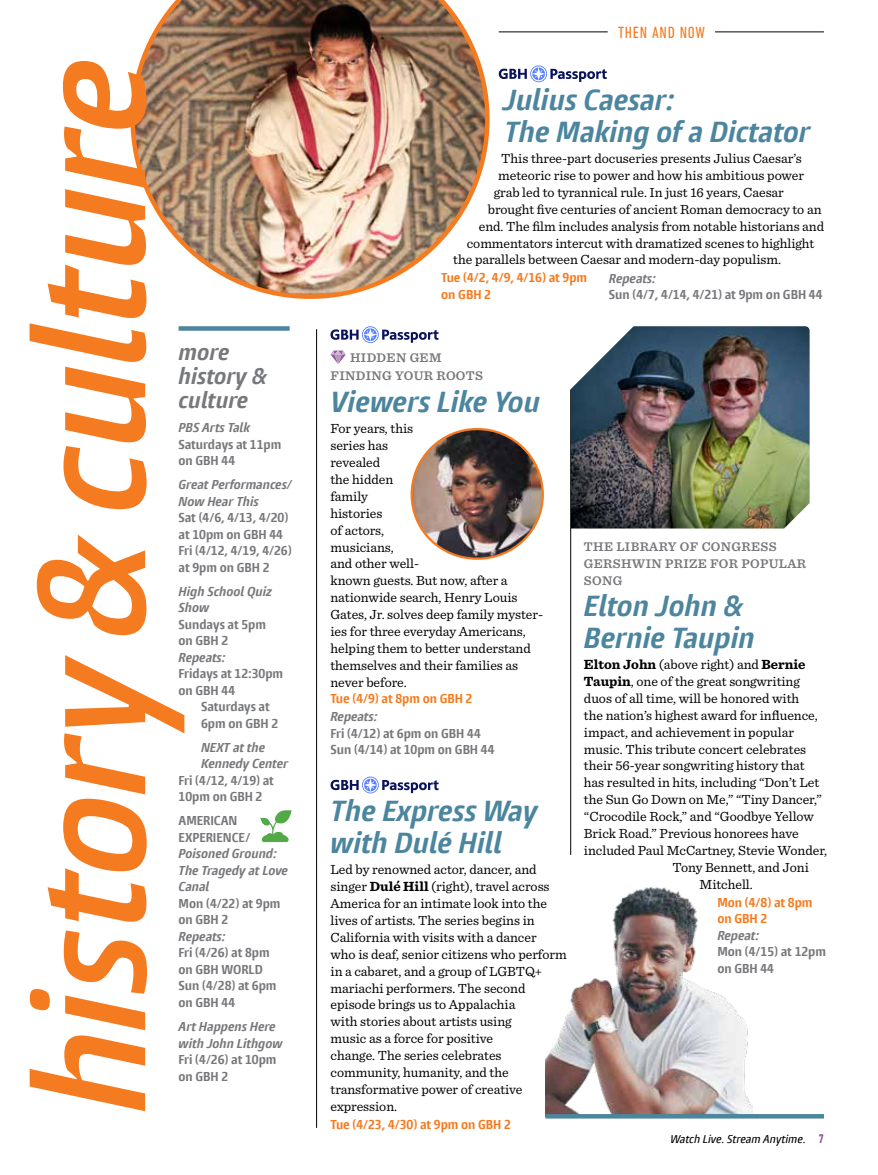
<style>
.page{position:relative;width:878px;height:1175px;background:#fff}
.page>*{position:absolute;margin:0;border:0;box-sizing:border-box;transform-origin:0 0}
.t1{font:italic 700 condensed 27px/31.5px "Burlingame Pro";color:#4b859e}
.t2{font:italic 700 condensed 21px/24px "Burlingame Pro";color:#77787b}
.t3{font:condensed 16.5px "DIN Next LT Pro";letter-spacing:.045em;color:#f47b20}
.t4{font:13.8px/16.8px "Sentinel";letter-spacing:-.005em;color:#000}
.t5{font:700 13.8px "Sentinel";letter-spacing:-.005em;color:#000}
.t6{font:600 13.2px/17px "Sentinel";letter-spacing:.025em;color:#77787b}
.t7{font:700 condensed 12px/16.5px "Burlingame Pro";letter-spacing:-.005em;color:#77787b}
.t8{font:italic 700 condensed 12px/16.5px "Burlingame Pro";letter-spacing:-.005em;color:#77787b}
.t9{font:700 condensed 12px/16.5px "Burlingame Pro";letter-spacing:-.005em;color:#f47b20}
.t10{font:italic 500 condensed 10.5px "Burlingame Pro";color:#000}
.s1{font-weight:700}
.s2{font-weight:400}
.s3{font-family:"DIN Next LT Pro";font-style:normal;font-size:12.75px;color:#81398d}
</style>
<div class="page">
<img style="left:545px;top:887px;width:207px;height:227px">
<img style="left:140px;top:0;width:349px;height:299px">
<svg style="left:30px;top:61px;width:154px;height:1050px"></svg>
<svg style="left:330px;top:350px;width:16px;height:14px"></svg>
<div style="left:178px;top:326px;width:112px;height:5px;background:#4b859e"></div>
<hr style="left:316px;top:329px;width:1px;height:798px;background:#000">
<hr style="left:498px;top:32px;width:326px;height:1px;background:#000">
<div style="left:607px;top:22px;width:108px;height:19px;background:#fff"></div>
<svg style="left:498px;top:66px;width:108px;height:16px"></svg>
<img style="left:413px;top:429px;width:129px;height:129px">
<svg style="left:330px;top:327px;width:108px;height:16px"></svg>
<svg style="left:330px;top:777px;width:108px;height:16px"></svg>
<hr style="left:545px;top:1114px;width:279px;height:4px;background:#4b859e">
<hr style="left:570px;top:371px;width:1px;height:484px;background:#000">
<img style="left:571px;top:326px;width:238px;height:202px">
<svg style="left:260px;top:810px;width:31px;height:32px"></svg>
<svg style="left:570px;top:326px;width:71px;height:80px"></svg>
<h2 class="t2" style="left:178px;top:340px;width:90px">more history &amp; culture</h2>
<p class="t8" style="left:178px;top:419px;width:73px">PBS Arts Talk</p>
<p class="t7" style="left:178px;top:436px;width:104px">Saturdays at 11pm on GBH 44</p>
<p class="t8" style="left:178px;top:476px;width:115px">Great Performances/<br>Now Hear This</p>
<p class="t7" style="left:178px;top:509px;width:115px">Sat (4/6, 4/13, 4/20) at 10pm on GBH 44<br>Fri (4/12, 4/19, 4/26) at 9pm on GBH 2</p>
<p class="t8" style="left:178px;top:583px;width:95px">High School Quiz<br>Show</p>
<p class="t7" style="left:178px;top:616px;width:89px">Sundays at 5pm on GBH 2</p>
<p class="t8" style="left:178px;top:649px;width:49px">Repeats:</p>
<p class="t7" style="left:178px;top:665px;width:106px">Fridays at 12:30pm on GBH 44</p>
<p class="t7" style="left:201px;top:698px;width:79px">Saturdays at<br>6pm on GBH 2</p>
<p class="t8" style="left:201px;top:739px;width:88px">NEXT at the<br>Kennedy Center</p>
<p class="t7" style="left:178px;top:772px;width:97px">Fri (4/12, 4/19) at<br>10pm on GBH 2</p>
<p class="t7" style="left:178px;top:812px;width:73px">AMERICAN<br>EXPERIENCE/</p>
<p class="t8" style="left:178px;top:845px;width:111px">Poisoned Ground:<br>The Tragedy at Love<br>Canal</p>
<p class="t7" style="left:178px;top:895px;width:103px">Mon (4/22) at 9pm on GBH 2</p>
<p class="t8" style="left:178px;top:928px;width:49px">Repeats:</p>
<p class="t7" style="left:178px;top:944px;width:99px">Fri (4/26) at 8pm on GBH WORLD<br>Sun (4/28) at 6pm on GBH 44</p>
<p class="t8" style="left:178px;top:1018px;width:105px">Art Happens Here with John Lithgow</p>
<p class="t7" style="left:178px;top:1051px;width:99px">Fri (4/26) at 10pm on GBH 2</p>
<p class="t3" style="left:618px;top:23px;width:88px">THEN AND NOW</p>
<h1 class="t1" style="left:503px;top:85px;width:309px">Julius Caesar:<br>The Making of a Dictator</h1>
<p class="t4" style="left:501px;top:149px;width:302px">This three-part docuseries presents Julius Caesar’s</p>
<p class="t4" style="left:498px;top:166px;width:307px">meteoric rise to power and how his ambitious power</p>
<p class="t4" style="left:494px;top:183px;width:291px">grab led to tyrannical rule. In just 16 years, Caesar</p>
<p class="t4" style="left:488px;top:200px;width:335px">brought five centuries of ancient Roman democracy to an</p>
<p class="t4" style="left:479px;top:217px;width:347px">end. The film includes analysis from notable historians and</p>
<p class="t4" style="left:467px;top:234px;width:349px">commentators intercut with dramatized scenes to highlight</p>
<p class="t4" style="left:453px;top:250px;width:329px">the parallels between Caesar and modern-day populism.</p>
<p class="t9" style="left:441px;top:270px;width:147px">Tue (4/2, 4/9, 4/16) at 9pm on GBH 2</p>
<p class="t8" style="left:609px;top:270px;width:49px">Repeats:</p>
<p class="t7" style="left:609px;top:286px;width:215px">Sun (4/7, 4/14, 4/21) at 9pm on GBH 44</p>
<p class="t6" style="left:330px;top:348px;width:154px;line-height:18.3px;text-indent:20px">HIDDEN GEM<br>FINDING YOUR ROOTS</p>
<h1 class="t1" style="left:330px;top:386px;width:211px">Viewers Like You</h1>
<p class="t4" style="left:330px;top:419px;width:214px">For years, this<br>series has<br>revealed<br>the hidden<br>family<br>histories<br>of actors,<br>musicians,<br>and other well-<br>known guests. But now, after a nationwide search, Henry Louis<br>Gates, Jr. solves deep family myster&shy;ies for three everyday Americans, helping them to better understand themselves and their families as never before.</p>
<p class="t9" style="left:330px;top:690px;width:143px">Tue (4/9) at 8pm on GBH 2</p>
<p class="t8" style="left:330px;top:708px;width:49px">Repeats:</p>
<p class="t7" style="left:330px;top:725px;width:165px">Fri (4/12) at 6pm on GBH 44<br>Sun (4/14) at 10pm on GBH 44</p>
<h1 class="t1" style="left:330px;top:796px;width:208px">The Express Way with Dulé Hill</h1>
<p class="t4" style="left:330px;top:860px;width:238px">Led by renowned actor, dancer, and singer <span class="s1">Dulé Hill</span> (right), travel across<br>America for an intimate look into the lives of artists. The series begins in<br>California with visits with a dancer<br>who is deaf, senior citizens who perform in a cabaret, and a group of LGBTQ+ mariachi performers. The second episode brings us to Appalachia<br>with stories about artists using<br>music as a force for positive<br>change. The series celebrates community, humanity, and the transformative power of creative expression.</p>
<p class="t9" style="left:330px;top:1116px;width:182px">Tue (4/23, 4/30) at 9pm on GBH 2</p>
<p class="t6" style="left:584px;top:537px;width:224px">THE LIBRARY OF CONGRESS<br>GERSHWIN PRIZE FOR POPULAR<br>SONG</p>
<h1 class="t1" style="left:584px;top:590px;width:172px">Elton John &amp;<br>Bernie Taupin</h1>
<p class="t5" style="left:584px;top:653px;width:223px">Elton John <span class="s2">(above right) and</span> Bernie</p>
<p class="t4" style="left:584px;top:672px;width:217px"><span class="s1">Taupin</span>, one of the great songwriting</p>
<p class="t4" style="left:584px;top:689px;width:217px">duos of all time, will be honored with</p>
<p class="t4" style="left:584px;top:706px;width:235px">the nation’s highest award for influence,</p>
<p class="t4" style="left:584px;top:723px;width:211px">impact, and achievement in popular</p>
<p class="t4" style="left:584px;top:739px;width:224px">music. This tribute concert celebrates</p>
<p class="t4" style="left:584px;top:756px;width:222px">their 56-year songwriting history that</p>
<p class="t4" style="left:584px;top:773px;width:237px">has resulted in hits, including “Don’t Let</p>
<p class="t4" style="left:584px;top:790px;width:239px">the Sun Go Down on Me,” “Tiny Dancer,”</p>
<p class="t4" style="left:584px;top:807px;width:231px">“Crocodile Rock,” and “Goodbye Yellow</p>
<p class="t4" style="left:584px;top:824px;width:216px">Brick Road.” Previous honorees have</p>
<p class="t4" style="left:584px;top:841px;width:245px">included Paul McCartney, Stevie Wonder,</p>
<p class="t4" style="left:672px;top:858px;width:138px">Tony Bennett, and Joni</p>
<p class="t4" style="left:699px;top:874px;width:55px">Mitchell.</p>
<p class="t9" style="left:717px;top:894px;width:97px">Mon (4/8) at 8pm on GBH 2</p>
<p class="t8" style="left:717px;top:927px;width:43px">Repeat:</p>
<p class="t7" style="left:717px;top:943px;width:110px">Mon (4/15) at 12pm on GBH 44</p>
<p class="t10" style="left:670px;top:1132px;width:155px">Watch Live. Stream Anytime. <span class="s3">7</span></p>
</div>
